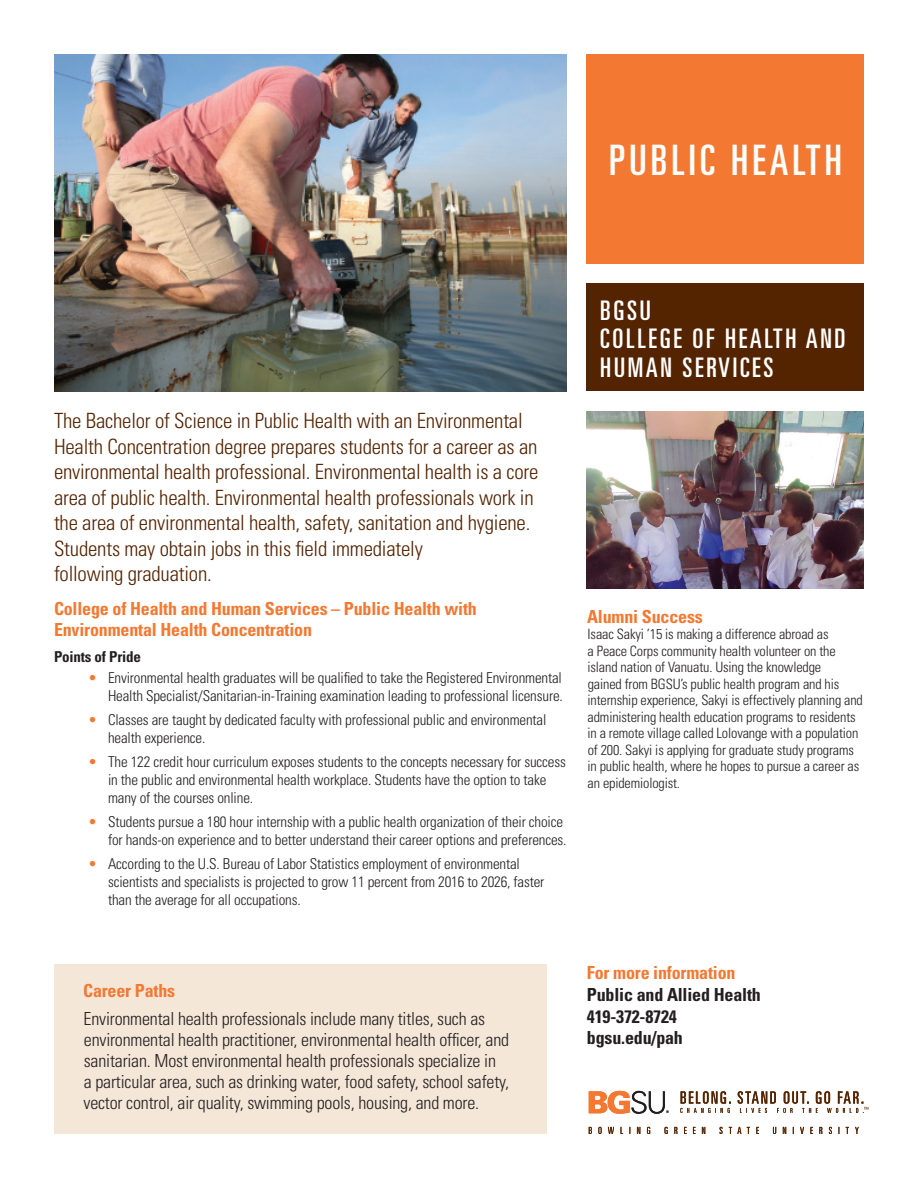
<style>
.page{position:relative;width:918px;height:1188px;background:#fff}
.page>*{position:absolute;margin:0;border:0;box-sizing:border-box;transform-origin:0 0}
.t1{font:ultra-condensed 42px "Univers";letter-spacing:.1em;color:#fff}
.t2{font:ultra-condensed 27px/28.5px "Univers";letter-spacing:.1em;color:#fff}
.t3{font:300 condensed 21px/25.5px "Univers";letter-spacing:-.01em;color:#542300}
.t4{font:300 condensed 18px/21px "Univers";letter-spacing:-.01em;color:#231f20}
.t5{font:700 condensed 18px/21px "Univers";letter-spacing:-.01em;color:#f37932}
.t6{font:700 condensed 18px/21.6px "Univers";letter-spacing:-.01em;color:#231f20}
.t7{font:300 condensed 15px/18px "Univers";letter-spacing:-.01em;color:#231f20}
.t8{font:700 condensed 15px "Univers";letter-spacing:-.01em;color:#231f20}
.t9{font:300 condensed 14.25px/16.5px "Univers";letter-spacing:-.01em;color:#231f20}
.s1{color:#f37932}
</style>
<div class="page">
<div style="left:587px;top:54px;width:277px;height:210px;background:#f37932"></div>
<svg style="left:589px;top:1127px;width:270px;height:7px"></svg>
<svg style="left:589px;top:1091px;width:80px;height:23px"></svg>
<svg style="left:680px;top:1091px;width:188px;height:22px"></svg>
<div style="left:587px;top:284px;width:277px;height:108px;background:#542300"></div>
<img style="left:587px;top:411px;width:277px;height:178px">
<div style="left:54px;top:964px;width:493px;height:170px;background:#f5e7d8"></div>
<img style="left:54px;top:54px;width:513px;height:338px">
<h1 class="t1" style="left:609px;top:137px;width:234px">PUBLIC HEALTH</h1>
<p class="t3" style="left:54px;top:408px;width:486px">The Bachelor of Science in Public Health with an Environmental Health Concentration degree prepares students for a career as an environmental health professional. Environmental health is a core area of public health. Environmental health professionals work in the area of environmental health, safety, sanitation and hygiene.<br>Students may obtain jobs in this field immediately<br>following graduation.</p>
<p class="t5" style="left:54px;top:598px;width:424px">College of Health and Human Services – Public Health with<br>Environmental Health Concentration</p>
<p class="t8" style="left:54px;top:647px;width:89px">Points of Pride</p>
<p class="t7" style="left:88px;top:669px;width:476px;text-align:right"><span class="s1">•</span> Environmental health graduates will be qualified to take the Registered Environmental<br>Health Specialist/Sanitarian-in-Training examination leading to professional licensure.</p>
<p class="t7" style="left:108px;top:711px;width:440px;text-indent:-20px"><span class="s1">•</span> Classes are taught by dedicated faculty with professional public and environmental health experience.</p>
<p class="t7" style="left:108px;top:753px;width:460px;text-indent:-20px"><span class="s1">•</span> The 122 credit hour curriculum exposes students to the concepts necessary for success in the public and environmental health workplace. Students have the option to take many of the courses online.</p>
<p class="t7" style="left:88px;top:813px;width:480px;text-align:right"><span class="s1">•</span> Students pursue a 180 hour internship with a public health organization of their choice for hands-on experience and to better understand their career options and preferences.</p>
<p class="t7" style="left:108px;top:855px;width:438px;text-indent:-20px"><span class="s1">•</span> According to the U.S. Bureau of Labor Statistics employment of environmental scientists and specialists is projected to grow 11 percent from 2016 to 2026, faster than the average for all occupations.</p>
<h2 class="t2" style="left:600px;top:296px;width:247px">BGSU<br>COLLEGE OF HEALTH AND<br>HUMAN SERVICES</h2>
<p class="t5" style="left:587px;top:606px;width:117px">Alumni Success</p>
<p class="t9" style="left:588px;top:626px;width:277px">Isaac Sakyi ’15 is making a difference abroad as<br>a Peace Corps community health volunteer on the island nation of Vanuatu. Using the knowledge<br>gained from BGSU’s public health program and his internship experience, Sakyi is effectively planning and administering health education programs to residents in a remote village called Lolovange with a population of 200. Sakyi is applying for graduate study programs in public health, where he hopes to pursue a career as an epidemiologist.</p>
<p class="t5" style="left:83px;top:980px;width:94px">Career Paths</p>
<p class="t4" style="left:84px;top:1009px;width:427px">Environmental health professionals include many titles, such as environmental health practitioner, environmental health officer, and sanitarian. Most environmental health professionals specialize in<br>a particular area, such as drinking water, food safety, school safety, vector control, air quality, swimming pools, housing, and more.</p>
<p class="t5" style="left:587px;top:962px;width:150px">For more information</p>
<p class="t6" style="left:587px;top:984px;width:175px">Public and Allied Health<br>419-372-8724 bgsu.edu/pah</p>
</div>
